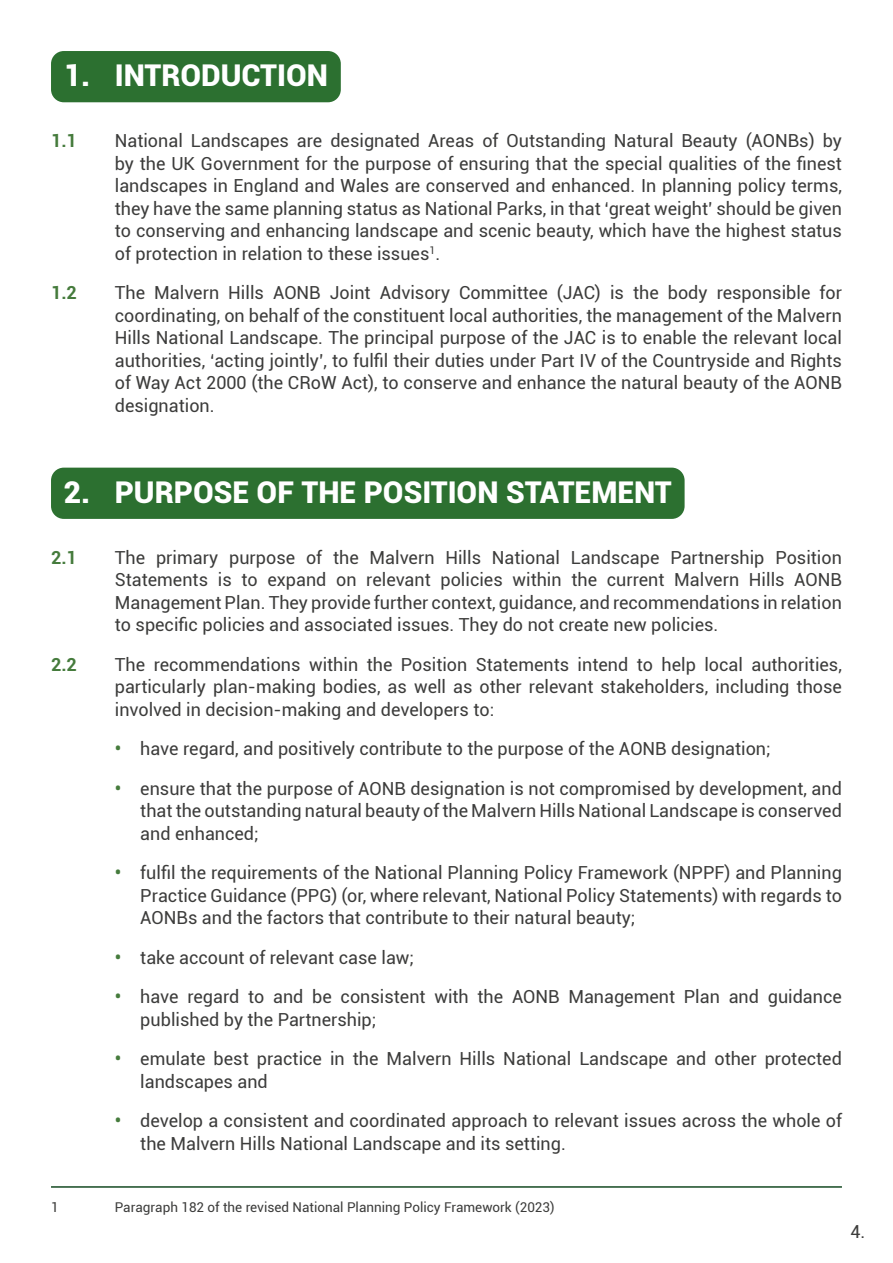
<style>
.page{position:relative;width:893px;height:1263px;background:#fff}
.page>*{position:absolute;margin:0;border:0;box-sizing:border-box;transform-origin:0 0}
.Chapter_Title__H2{font:900 30px "Roboto";color:#fff}
.Numbered_Paragraph__p{font:18px/22.5px "Roboto";color:#3c3c3b;text-align:justify}
.Numbered_Paragraph__p-2{font:700 18px "Roboto";color:#457b3c}
.Footnotes{font:13.5px "Roboto";color:#3c3c3b}
.s1{font-weight:700;color:#457b3c}
</style>
<div class="page">
<div style="left:51px;top:51px;width:290px;height:51px;background:#2c7030;border-radius:13px"></div>
<div style="left:51px;top:468px;width:634px;height:51px;background:#2c7030;border-radius:13px"></div>
<hr style="left:51px;top:1186px;width:791px;height:2px;background:#154a22">
<h2 class="Chapter_Title__H2" style="left:64px;top:54px;width:266px">1. INTRODUCTION</h2>
<p class="Numbered_Paragraph__p-2" style="left:51px;top:128px;width:27px">1.1</p>
<p class="Numbered_Paragraph__p" style="left:115px;top:129px;width:729px">National Landscapes are designated Areas of Outstanding Natural Beauty (AONBs) by by the UK Government for the purpose of ensuring that the special qualities of the finest landscapes in England and Wales are conserved and enhanced. In planning policy terms, they have the same planning status as National Parks, in that ‘great weight’ should be given to conserving and enhancing landscape and scenic beauty, which have the highest status of protection in relation to these issues<sup>1</sup>.</p>
<p class="Numbered_Paragraph__p-2" style="left:51px;top:280px;width:27px">1.2</p>
<p class="Numbered_Paragraph__p" style="left:115px;top:281px;width:729px">The Malvern Hills AONB Joint Advisory Committee (JAC) is the body responsible for coordinating, on behalf of the constituent local authorities, the management of the Malvern Hills National Landscape. The principal purpose of the JAC is to enable the relevant local authorities, ‘acting jointly’, to fulfil their duties under Part IV of the Countryside and Rights of Way Act 2000 (the CRoW Act), to conserve and enhance the natural beauty of the AONB designation.</p>
<h2 class="Chapter_Title__H2" style="left:64px;top:471px;width:610px">2. PURPOSE OF THE POSITION STATEMENT</h2>
<p class="Numbered_Paragraph__p-2" style="left:51px;top:545px;width:27px">2.1</p>
<p class="Numbered_Paragraph__p" style="left:115px;top:545px;width:729px">The primary purpose of the Malvern Hills National Landscape Partnership Position Statements is to expand on relevant policies within the current Malvern Hills AONB Management Plan. They provide further context, guidance, and recommendations in relation to specific policies and associated issues. They do not create new policies.</p>
<p class="Numbered_Paragraph__p-2" style="left:51px;top:652px;width:27px">2.2</p>
<p class="Numbered_Paragraph__p" style="left:115px;top:652px;width:729px">The recommendations within the Position Statements intend to help local authorities, particularly plan-making bodies, as well as other relevant stakeholders, including those involved in decision-making and developers to:</p>
<p class="Numbered_Paragraph__p" style="left:115px;top:737px;width:657px"><span class="s1">•</span> have regard, and positively contribute to the purpose of the AONB designation;</p>
<p class="Numbered_Paragraph__p" style="left:140px;top:776px;width:703px;text-indent:-26px"><span class="s1">•</span> ensure that the purpose of AONB designation is not compromised by development, and that the outstanding natural beauty of the Malvern Hills National Landscape is conserved and enhanced;</p>
<p class="Numbered_Paragraph__p" style="left:140px;top:861px;width:703px;text-indent:-26px"><span class="s1">•</span> fulfil the requirements of the National Planning Policy Framework (NPPF) and Planning Practice Guidance (PPG) (or, where relevant, National Policy Statements) with regards to AONBs and the factors that contribute to their natural beauty;</p>
<p class="Numbered_Paragraph__p" style="left:115px;top:945px;width:301px"><span class="s1">•</span> take account of relevant case law;</p>
<p class="Numbered_Paragraph__p" style="left:140px;top:985px;width:703px;text-indent:-26px"><span class="s1">•</span> have regard to and be consistent with the AONB Management Plan and guidance published by the Partnership;</p>
<p class="Numbered_Paragraph__p" style="left:140px;top:1047px;width:703px;text-indent:-26px"><span class="s1">•</span> emulate best practice in the Malvern Hills National Landscape and other protected landscapes and</p>
<p class="Numbered_Paragraph__p" style="left:140px;top:1109px;width:703px;text-indent:-26px"><span class="s1">•</span> develop a consistent and coordinated approach to relevant issues across the whole of the Malvern Hills National Landscape and its setting.</p>
<p class="Footnotes" style="left:51px;top:1198px;width:9px">1</p>
<p class="Footnotes" style="left:115px;top:1198px;width:441px">Paragraph 182 of the revised National Planning Policy Framework (2023)</p>
<p class="Numbered_Paragraph__p" style="left:850px;top:1220px;width:16px">4.</p>
</div>
